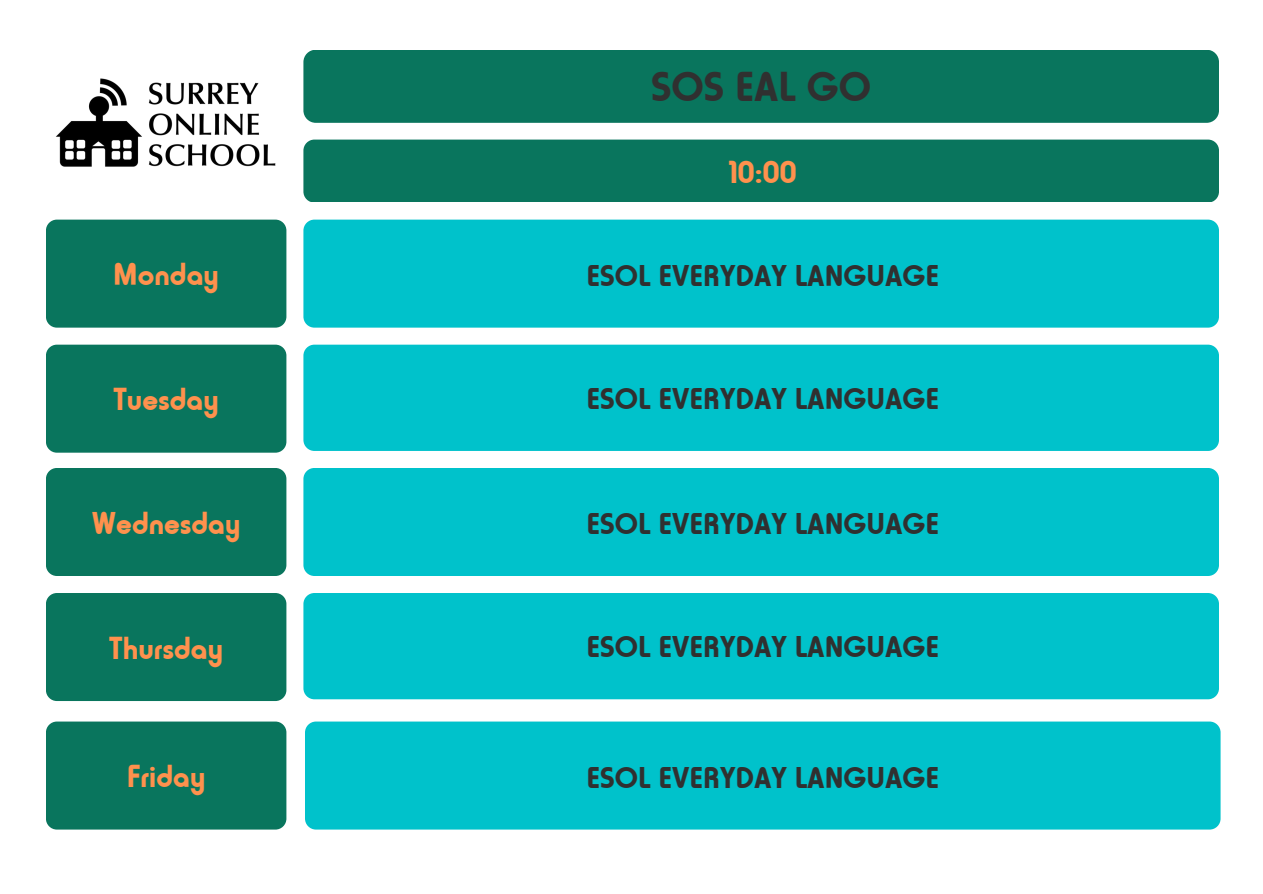
<style>
.page{position:relative;width:1263px;height:894px;background:#fff}
.page>*{position:absolute;margin:0;border:0;box-sizing:border-box;transform-origin:0 0}
.t1{font:700 43.5px "Horatio D";color:#303030}
.t2{font:700 33.15px "Horatio D";color:#ff914d}
.t3{font:700 31.2px "Horatio D";color:#303030}
</style>
<div class="page">
<div style="left:303px;top:50px;width:916px;height:73px;background:#09755d;border-radius:12px"></div>
<div style="left:303px;top:139px;width:915px;height:63px;background:#09755d;border-radius:11px"></div>
<div style="left:46px;top:219px;width:240px;height:108px;background:#09755d;border-radius:11px"></div>
<div style="left:46px;top:344px;width:240px;height:108px;background:#09755d;border-radius:11px"></div>
<div style="left:46px;top:468px;width:240px;height:108px;background:#09755d;border-radius:11px"></div>
<div style="left:46px;top:593px;width:240px;height:107px;background:#09755d;border-radius:11px"></div>
<div style="left:46px;top:721px;width:240px;height:108px;background:#09755d;border-radius:11px"></div>
<div style="left:303px;top:219px;width:915px;height:108px;background:#00c2cb;border-radius:11px"></div>
<div style="left:303px;top:344px;width:915px;height:107px;background:#00c2cb;border-radius:11px"></div>
<div style="left:303px;top:468px;width:915px;height:108px;background:#00c2cb;border-radius:11px"></div>
<div style="left:303px;top:593px;width:915px;height:106px;background:#00c2cb;border-radius:11px"></div>
<div style="left:305px;top:721px;width:915px;height:108px;background:#00c2cb;border-radius:11px"></div>
<img style="left:56px;top:78px;width:220px;height:89px">
<h1 class="t1" style="left:651px;top:62px;width:221px">SOS EAL GO</h1>
<p class="t2" style="left:729px;top:153px;width:69px">10:00</p>
<p class="t2" style="left:113px;top:255px;width:107px">Monday</p>
<p class="t3" style="left:586px;top:258px;width:354px">ESOL EVERYDAY LANGUAGE</p>
<p class="t2" style="left:114px;top:380px;width:107px">Tuesday</p>
<p class="t3" style="left:586px;top:381px;width:354px">ESOL EVERYDAY LANGUAGE</p>
<p class="t2" style="left:92px;top:504px;width:150px">Wednesday</p>
<p class="t3" style="left:586px;top:506px;width:354px">ESOL EVERYDAY LANGUAGE</p>
<p class="t2" style="left:109px;top:628px;width:115px">Thursday</p>
<p class="t3" style="left:586px;top:629px;width:354px">ESOL EVERYDAY LANGUAGE</p>
<p class="t2" style="left:127px;top:757px;width:80px">Friday</p>
<p class="t3" style="left:586px;top:759px;width:354px">ESOL EVERYDAY LANGUAGE</p>
</div>
